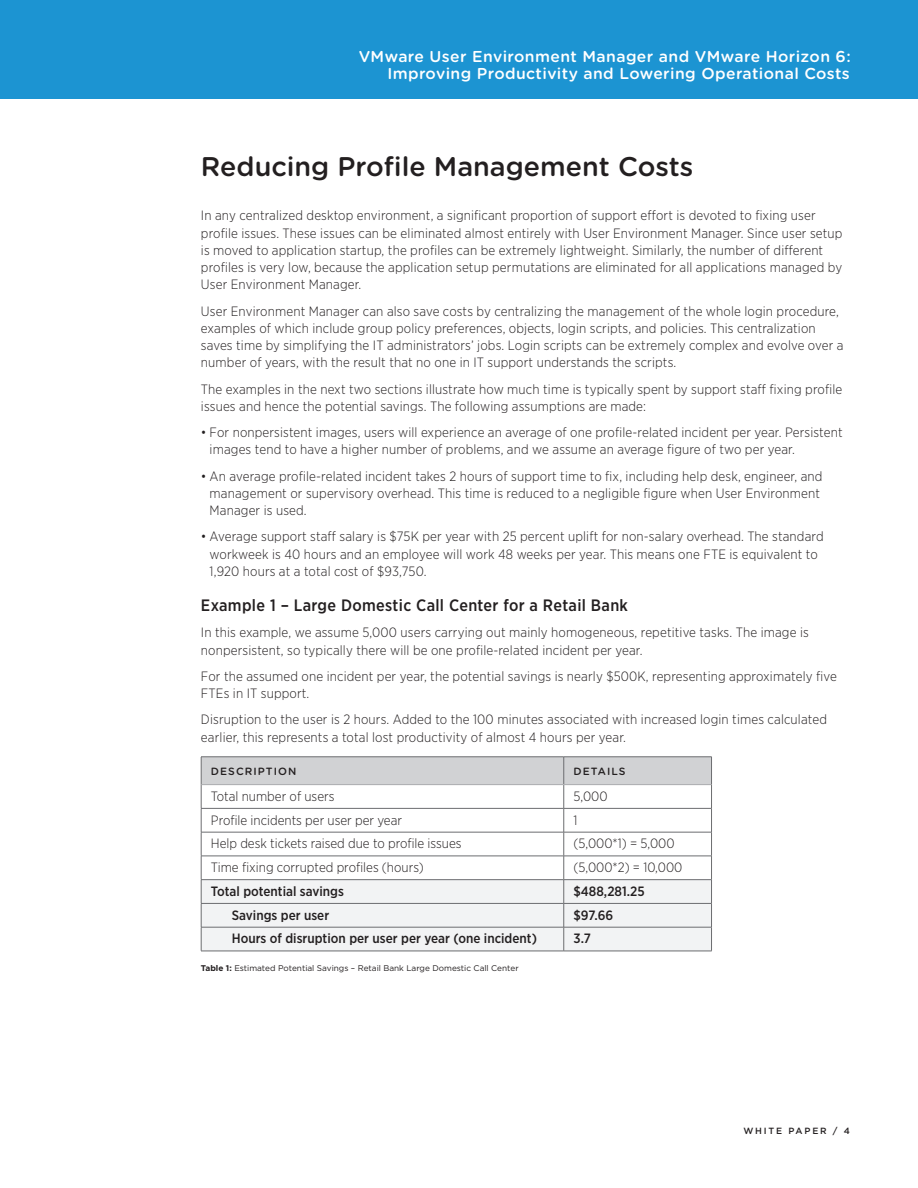
<style>
.page{position:relative;width:918px;height:1188px;background:#fff}
.page>*{position:absolute;margin:0;border:0;box-sizing:border-box;transform-origin:0 0}
._3_Main_Body_Head{font:500 27px "Gotham Rounded";color:#231f20}
._4a_Subhead_1{font:500 16.5px "Gotham Narrow";letter-spacing:.02em;color:#231f20}
.t1{font:500 15.75px/17.2px "Gotham Rounded";letter-spacing:.025em;color:#fff;text-align:right}
._5a_Body{font:300 13.5px/17.2px "Gotham Narrow";letter-spacing:.01em;color:#231f20}
._10c_Table_body{font:300 13.5px "Gotham Narrow";color:#231f20}
._10c_Table_body-2{font:500 13.5px "Gotham Narrow";color:#231f20}
._10a_Table_head{font:500 10.5px "Gotham Rounded";letter-spacing:.1em;color:#231f20}
.t2{font:500 9px "Gotham";letter-spacing:.2em;color:#231f20}
.caption_table{font:8.25px "Gotham";color:#231f20}
.s1{font-weight:700}
</style>
<div class="page">
<div style="left:0;top:0;width:918px;height:99px;background:#1c94d2"></div>
<svg style="left:201px;top:758px;width:511px;height:193px"></svg>
<hr style="left:201px;top:951px;width:363px;height:1px;background:#6c6d70">
<hr style="left:564px;top:951px;width:148px;height:1px;background:#6c6d70">
<hr style="left:201px;top:757px;width:363px;height:1px;background:#6c6d70">
<hr style="left:564px;top:757px;width:148px;height:1px;background:#6c6d70">
<hr style="left:201px;top:784px;width:363px;height:1px;background:#a8a9ad">
<hr style="left:564px;top:784px;width:147px;height:1px;background:#a8a9ad">
<p class="t1" style="left:359px;top:47px;width:494px">VMware User Environment Manager and VMware Horizon 6:<br>Improving Productivity and Lowering Operational Costs</p>
<p class="_3_Main_Body_Head" style="left:201px;top:147px;width:494px">Reducing Profile Management Costs</p>
<p class="_5a_Body" style="left:201px;top:207px;width:643px">In any centralized desktop environment, a significant proportion of support effort is devoted to fixing user profile issues. These issues can be eliminated almost entirely with User Environment Manager. Since user setup is moved to application startup, the profiles can be extremely lightweight. Similarly, the number of different profiles is very low, because the application setup permutations are eliminated for all applications managed by User Environment Manager.</p>
<p class="_5a_Body" style="left:201px;top:302px;width:644px">User Environment Manager can also save costs by centralizing the management of the whole login procedure, examples of which include group policy preferences, objects, login scripts, and policies. This centralization saves time by simplifying the IT administrators’ jobs. Login scripts can be extremely complex and evolve over a number of years, with the result that no one in IT support understands the scripts.</p>
<p class="_5a_Body" style="left:201px;top:380px;width:643px">The examples in the next two sections illustrate how much time is typically spent by support staff fixing profile issues and hence the potential savings. The following assumptions are made:</p>
<p class="_5a_Body" style="left:210px;top:423px;width:635px;text-indent:-9px">• For nonpersistent images, users will experience an average of one profile-related incident per year. Persistent images tend to have a higher number of problems, and we assume an average figure of two per year.</p>
<p class="_5a_Body" style="left:210px;top:467px;width:614px;text-indent:-9px">• An average profile-related incident takes 2 hours of support time to fix, including help desk, engineer, and management or supervisory overhead. This time is reduced to a negligible figure when User Environment<br>Manager is used.</p>
<p class="_5a_Body" style="left:210px;top:528px;width:616px;text-indent:-9px">• Average support staff salary is $75K per year with 25 percent uplift for non-salary overhead. The standard workweek is 40 hours and an employee will work 48 weeks per year. This means one FTE is equivalent to<br>1,920 hours at a total cost of $93,750.</p>
<p class="_4a_Subhead_1" style="left:201px;top:595px;width:429px">Example 1 – Large Domestic Call Center for a Retail Bank</p>
<p class="_5a_Body" style="left:201px;top:624px;width:609px">In this example, we assume 5,000 users carrying out mainly homogeneous, repetitive tasks. The image is nonpersistent, so typically there will be one profile-related incident per year.</p>
<p class="_5a_Body" style="left:201px;top:667px;width:637px">For the assumed one incident per year, the potential savings is nearly $500K, representing approximately five<br>FTEs in IT support.</p>
<p class="_5a_Body" style="left:201px;top:711px;width:627px">Disruption to the user is 2 hours. Added to the 100 minutes associated with increased login times calculated earlier, this represents a total lost productivity of almost 4 hours per year.</p>
<p class="_10a_Table_head" style="left:211px;top:764px;width:87px">DESCRIPTION</p>
<p class="_10a_Table_head" style="left:573px;top:764px;width:54px">DETAILS</p>
<p class="_10c_Table_body" style="left:211px;top:788px;width:125px">Total number of users</p>
<p class="_10c_Table_body" style="left:573px;top:788px;width:36px">5,000</p>
<p class="_10c_Table_body" style="left:211px;top:812px;width:193px">Profile incidents per user per year</p>
<p class="_10c_Table_body" style="left:573px;top:812px;width:5px">1</p>
<p class="_10c_Table_body" style="left:211px;top:835px;width:252px">Help desk tickets raised due to profile issues</p>
<p class="_10c_Table_body" style="left:573px;top:835px;width:103px">(5,000*1) = 5,000</p>
<p class="_10c_Table_body" style="left:211px;top:859px;width:214px">Time fixing corrupted profiles (hours)</p>
<p class="_10c_Table_body" style="left:573px;top:859px;width:111px">(5,000*2) = 10,000</p>
<p class="_10c_Table_body-2" style="left:211px;top:883px;width:135px">Total potential savings</p>
<p class="_10c_Table_body-2" style="left:573px;top:883px;width:73px">$488,281.25</p>
<p class="_10c_Table_body-2" style="left:232px;top:906px;width:99px">Savings per user</p>
<p class="_10c_Table_body-2" style="left:573px;top:906px;width:41px">$97.66</p>
<p class="_10c_Table_body-2" style="left:232px;top:930px;width:307px">Hours of disruption per user per year (one incident)</p>
<p class="_10c_Table_body-2" style="left:573px;top:930px;width:19px">3.7</p>
<p class="caption_table" style="left:201px;top:963px;width:319px"><span class="s1">Table 1:</span> Estimated Potential Savings – Retail Bank Large Domestic Call Center</p>
<p class="t2" style="left:743px;top:1125px;width:108px">WHITE PAPER / 4</p>
</div>
